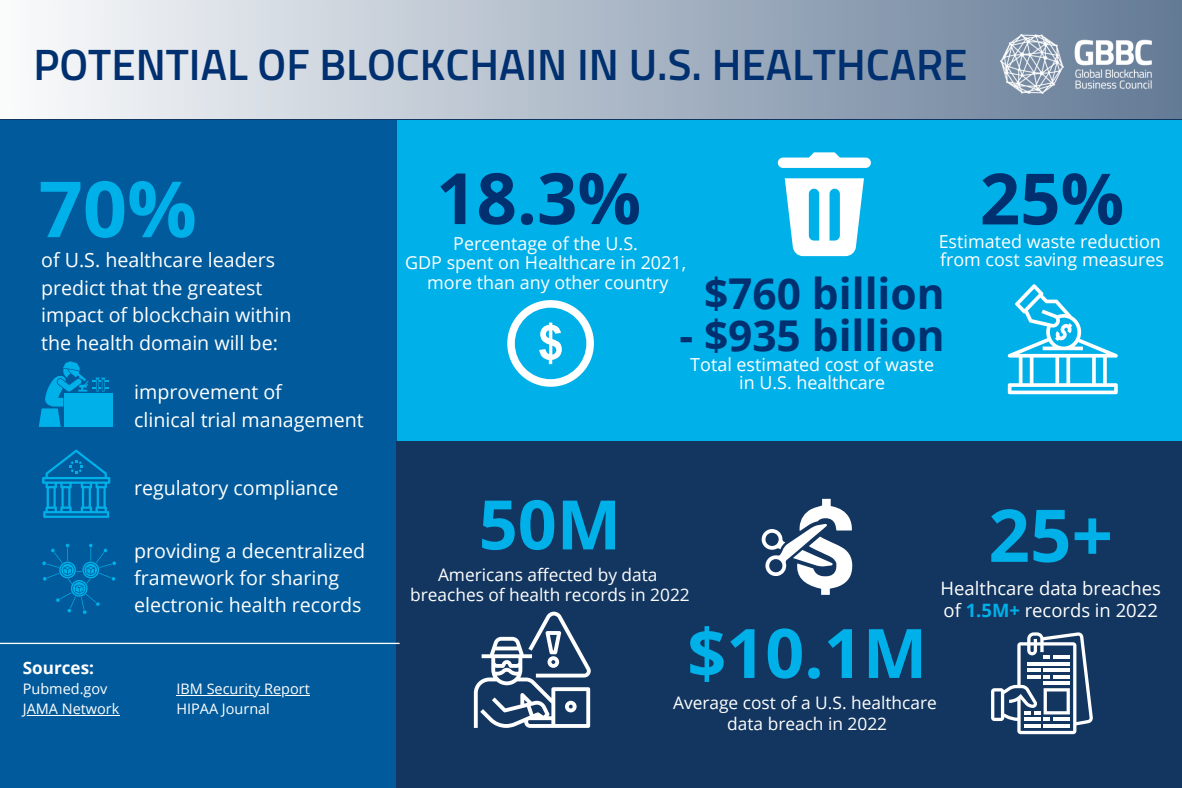
<style>
.page{position:relative;width:1182px;height:788px;background:#fff}
.page>*{position:absolute;margin:0;border:0;box-sizing:border-box;transform-origin:0 0}
.t1{font:700 77.52px "Open Sans";color:#00b0e9}
.t2{font:700 72.8px "Open Sans";color:#00b0e9}
.t3{font:700 70.79px "Open Sans";color:#00306f}
.t4{font:700 68.34px "Open Sans";color:#00b0e9}
.t5{font:600 43.93px "Titillium Web";color:#00306f}
.t6{font:700 42.44px "Open Sans";color:#00306f}
.t7{font:19.6px/27.5px "Open Sans";color:#fff}
.t8{font:18.46px/21.8px "Open Sans";color:#fff}
.t9{font:17.94px/19.1px "Open Sans";color:#fff;text-align:center}
.t10{font:17.32px "Open Sans";color:#fff}
.t11{font:700 17.06px "Open Sans";color:#fff}
.t12{font:14.44px/20.1px "Open Sans";color:#fff}
.s1{font-weight:700;color:#00b0e9}
</style>
<div class="page">
<div style="left:0;top:0;width:1181px;height:787px;background:#005a9b"></div>
<div style="left:396px;top:119px;width:785px;height:668px;background:#00b0e9"></div>
<div style="left:396px;top:441px;width:785px;height:346px;background:#133660"></div>
<svg style="left:777px;top:152px;width:93px;height:104px"></svg>
<svg style="left:1007px;top:284px;width:110px;height:110px"></svg>
<svg style="left:761px;top:499px;width:92px;height:96px"></svg>
<svg style="left:474px;top:611px;width:116px;height:116px"></svg>
<div style="left:0;top:0;width:1181px;height:119px;background:linear-gradient(to right,#fbfbfc,#637a96)"></div>
<img style="left:1000px;top:34px;width:151px;height:60px">
<div style="left:64px;top:393px;width:49px;height:34px;background:#00b0e9"></div>
<svg style="left:39px;top:361px;width:70px;height:66px"></svg>
<svg style="left:42px;top:449px;width:68px;height:69px"></svg>
<svg style="left:42px;top:543px;width:74px;height:71px"></svg>
<svg style="left:507px;top:300px;width:87px;height:87px"></svg>
<hr style="left:0;top:642px;width:399px;height:2px;background:#fff">
<svg style="left:991px;top:632px;width:101px;height:102px"></svg>
<hr style="left:23px;top:715px;width:96px;height:1px;background:#fff">
<svg style="left:176px;top:695px;width:14px;height:1px"></svg>
<hr style="left:190px;top:695px;width:120px;height:1px;background:#fff">
<h3 class="t5" style="left:33px;top:30px;width:935px">POTENTIAL OF BLOCKCHAIN IN U.S. HEALTHCARE</h3>
<h1 class="t1" style="left:39px;top:154px;width:160px">70%</h1>
<p class="t7" style="left:41px;top:246px;width:252px">of U.S. healthcare leaders predict that the greatest impact of blockchain within the health domain will be:</p>
<p class="t7" style="left:134px;top:378px;width:231px">improvement of<br>clinical trial management</p>
<p class="t7" style="left:134px;top:473px;width:206px">regulatory compliance</p>
<p class="t7" style="left:134px;top:537px;width:233px;line-height:27.1px">providing a decentralized framework for sharing electronic health records</p>
<p class="t11" style="left:23px;top:655px;width:73px">Sources:</p>
<p class="t12" style="left:23px;top:678px;width:98px">Pubmed.gov<br>JAMA Network</p>
<p class="t12" style="left:176px;top:678px;width:135px">IBM Security Report<br>HIPAA Journal</p>
<h3 class="t3" style="left:436px;top:148px;width:206px">18.3%</h3>
<p class="t9" style="left:405px;top:234px;width:282px">Percentage of the U.S.<br>GDP spent on Healthcare in 2021, more than any other country</p>
<h3 class="t3" style="left:979px;top:149px;width:146px">25%</h3>
<p class="t9" style="left:939px;top:249px;width:226px">from cost saving measures</p>
<p class="t9" style="left:938px;top:231px;width:224px">Estimated waste reduction</p>
<h3 class="t6" style="left:704px;top:263px;width:242px">$760 billion</h3>
<h3 class="t6" style="left:679px;top:305px;width:267px">- $935 billion</h3>
<p class="t9" style="left:690px;top:355px;width:245px;line-height:17.7px">Total estimated cost of waste in U.S. healthcare</p>
<h3 class="t4" style="left:478px;top:476px;width:144px">50M</h3>
<p class="t10" style="left:410px;top:582px;width:281px">breaches of health records in 2022</p>
<p class="t10" style="left:438px;top:562px;width:221px">Americans affected by data</p>
<h2 class="t2" style="left:988px;top:484px;width:126px">25+</h2>
<p class="t8" style="left:940px;top:577px;width:222px">Healthcare data breaches of <span class="s1">1.5M+</span> records in 2022</p>
<h3 class="t4" style="left:687px;top:605px;width:241px">$10.1M</h3>
<p class="t10" style="left:727px;top:711px;width:161px">data breach in 2022</p>
<p class="t10" style="left:673px;top:690px;width:265px">Average cost of a U.S. healthcare</p>
</div>
